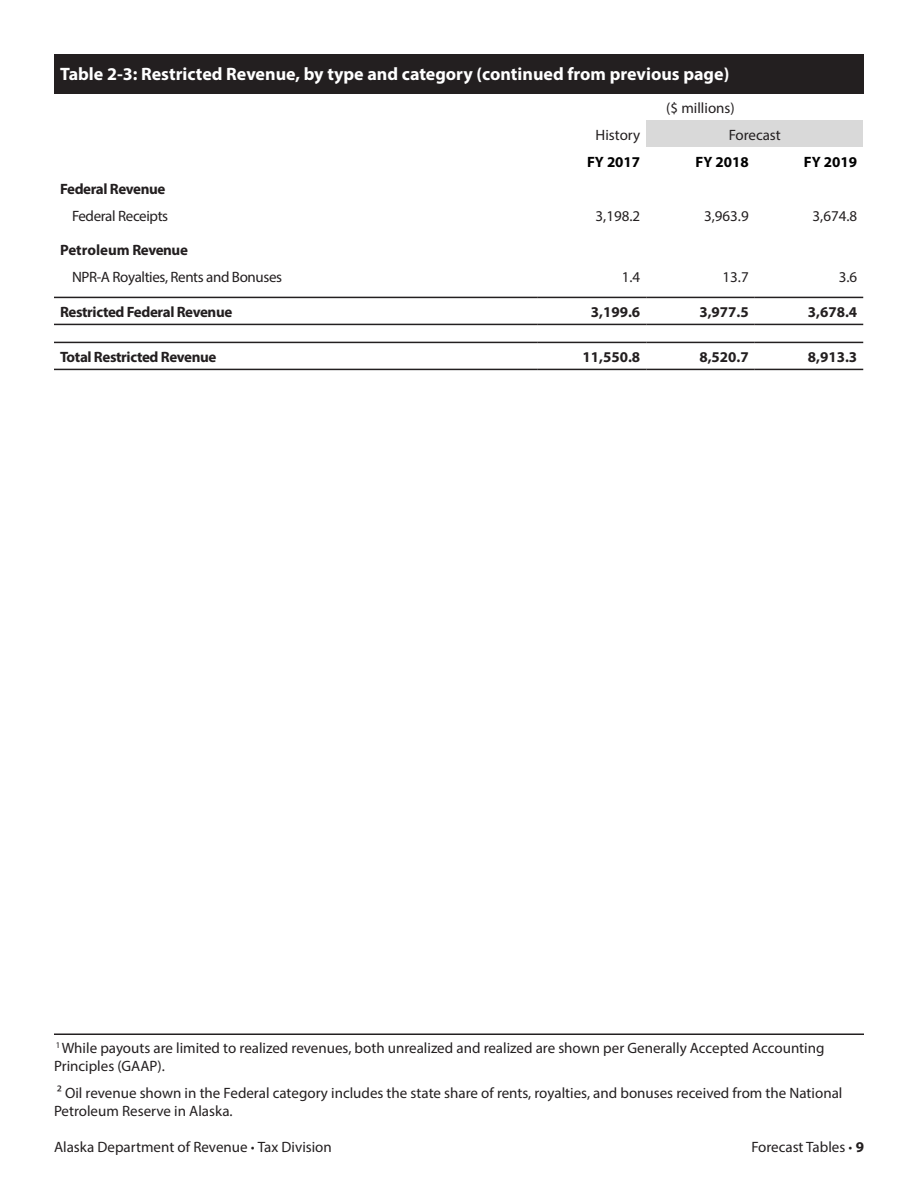
<style>
.page{position:relative;width:918px;height:1188px;background:#fff}
.page>*{position:absolute;margin:0;border:0;box-sizing:border-box;transform-origin:0 0}
.Table_Figure_Font{font:700 18px "Myriad Pro";color:#fff}
.Footnotes{font:15px/18px "Myriad Pro";color:#231f20}
.t1{font:700 15px "Myriad Pro";letter-spacing:-.025em;color:#231f20}
.Footnotes-2{font:15px "Myriad Pro";letter-spacing:-.025em;color:#231f20}
.t2{font:700 15px "Myriad Pro";color:#000}
.s1{font-weight:700}
</style>
<div class="page">
<hr style="left:54px;top:1034px;width:810px;height:1px;background:#231f20">
<div style="left:646px;top:120px;width:217px;height:27px;background:#d9d9d9"></div>
<hr style="left:54px;top:342px;width:484px;height:1px;background:#231f20">
<hr style="left:538px;top:342px;width:108px;height:1px;background:#231f20">
<hr style="left:646px;top:342px;width:109px;height:1px;background:#231f20">
<hr style="left:755px;top:342px;width:108px;height:1px;background:#231f20">
<hr style="left:54px;top:369px;width:484px;height:1px;background:#231f20">
<hr style="left:538px;top:369px;width:108px;height:1px;background:#231f20">
<hr style="left:646px;top:369px;width:109px;height:1px;background:#231f20">
<hr style="left:755px;top:369px;width:108px;height:1px;background:#231f20">
<hr style="left:54px;top:297px;width:484px;height:1px;background:#231f20">
<hr style="left:538px;top:297px;width:108px;height:1px;background:#231f20">
<hr style="left:646px;top:297px;width:109px;height:1px;background:#231f20">
<hr style="left:755px;top:297px;width:108px;height:1px;background:#231f20">
<hr style="left:54px;top:324px;width:484px;height:1px;background:#231f20">
<hr style="left:538px;top:324px;width:108px;height:1px;background:#231f20">
<hr style="left:646px;top:324px;width:109px;height:1px;background:#231f20">
<hr style="left:755px;top:324px;width:108px;height:1px;background:#231f20">
<div style="left:54px;top:54px;width:810px;height:39px;background:#231f20"></div>
<p class="Table_Figure_Font" style="left:60px;top:63px;width:671px">Table 2-3: Restricted Revenue, by type and category (continued from previous page)</p>
<p class="Footnotes" style="left:666px;top:98px;width:70px">($ millions)</p>
<p class="Footnotes" style="left:595px;top:125px;width:46px">History</p>
<p class="Footnotes" style="left:729px;top:125px;width:54px">Forecast</p>
<p class="t2" style="left:587px;top:152px;width:55px">FY 2017</p>
<p class="t2" style="left:695px;top:152px;width:55px">FY 2018</p>
<p class="t2" style="left:804px;top:152px;width:55px">FY 2019</p>
<p class="t1" style="left:60px;top:179px;width:107px">Federal Revenue</p>
<p class="Footnotes-2" style="left:72px;top:206px;width:98px">Federal Receipts</p>
<p class="Footnotes" style="left:596px;top:206px;width:46px">3,198.2</p>
<p class="Footnotes" style="left:704px;top:206px;width:46px">3,963.9</p>
<p class="Footnotes" style="left:813px;top:206px;width:46px">3,674.8</p>
<p class="t1" style="left:60px;top:240px;width:129px">Petroleum Revenue</p>
<p class="Footnotes-2" style="left:72px;top:268px;width:212px">NPR-A Royalties, Rents and Bonuses</p>
<p class="Footnotes" style="left:622px;top:268px;width:20px">1.4</p>
<p class="Footnotes" style="left:723px;top:268px;width:28px">13.7</p>
<p class="Footnotes" style="left:839px;top:268px;width:20px">3.6</p>
<p class="t1" style="left:60px;top:302px;width:174px">Restricted Federal Revenue</p>
<p class="t1" style="left:591px;top:302px;width:51px">3,199.6</p>
<p class="t1" style="left:699px;top:302px;width:51px">3,977.5</p>
<p class="t1" style="left:808px;top:302px;width:51px">3,678.4</p>
<p class="t1" style="left:60px;top:347px;width:158px">Total Restricted Revenue</p>
<p class="t1" style="left:583px;top:347px;width:59px">11,550.8</p>
<p class="t1" style="left:699px;top:347px;width:51px">8,520.7</p>
<p class="t1" style="left:808px;top:347px;width:51px">8,913.3</p>
<p class="Footnotes" style="left:54px;top:1039px;width:772px"><sup>1</sup> While payouts are limited to realized revenues, both unrealized and realized are shown per Generally Accepted Accounting<br>Principles (GAAP).</p>
<p class="Footnotes" style="left:54px;top:1084px;width:790px">2 Oil revenue shown in the Federal category includes the state share of rents, royalties, and bonuses received from the National<br>Petroleum Reserve in Alaska.</p>
<p class="Footnotes" style="left:54px;top:1138px;width:279px">Alaska Department of Revenue <span class="s1">·</span> Tax Division</p>
<p class="Footnotes" style="left:751px;top:1138px;width:114px">Forecast Tables <span class="s1">· 9</span></p>
</div>
